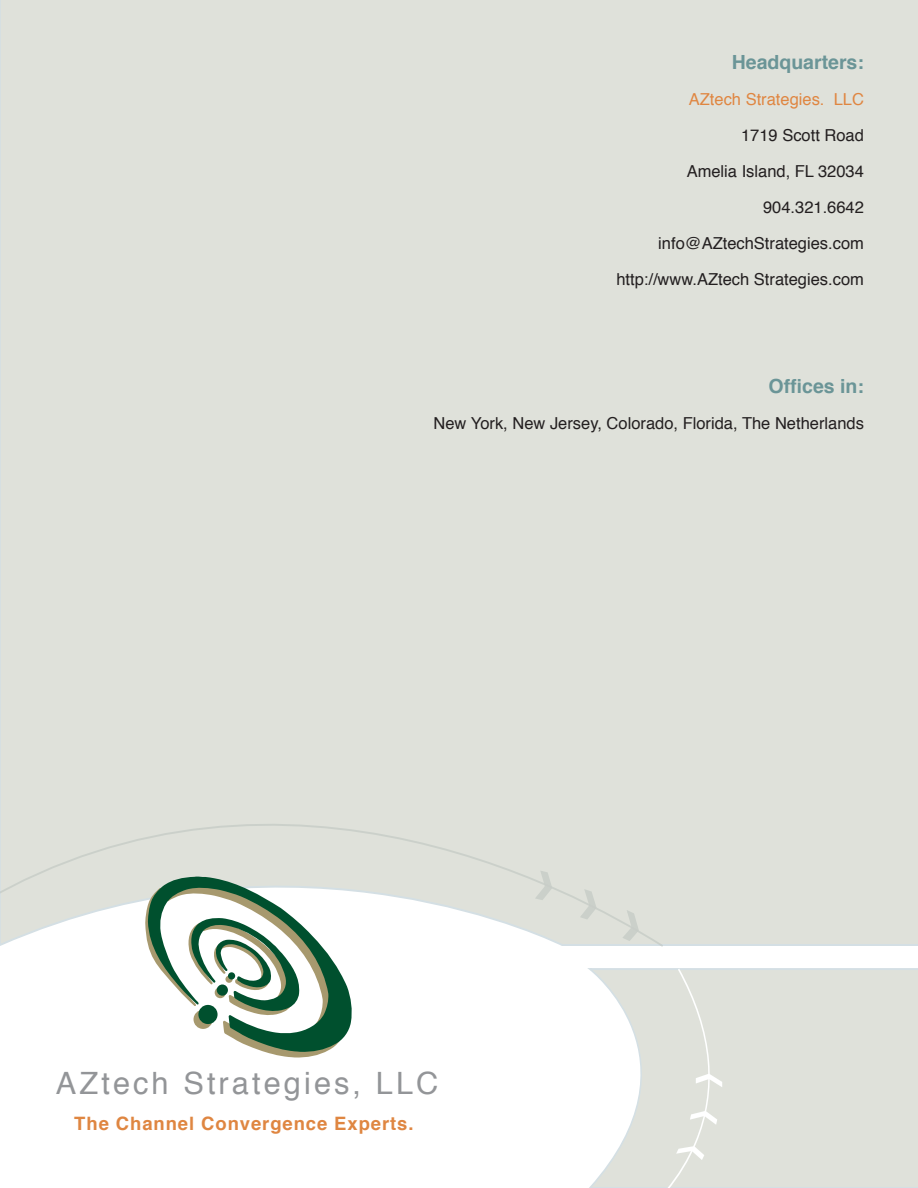
<style>
.page{position:relative;width:918px;height:1188px;background:#fff}
.page>*{position:absolute;margin:0;border:0;box-sizing:border-box;transform-origin:0 0}
.t1{font:30.75px "Helvetica";letter-spacing:.1em;color:#939598}
.t2{font:700 19.5px "Helvetica";color:#6b9597}
.t3{font:700 18.45px "Helvetica";letter-spacing:.05em;color:#df8641}
.t4{font:16.5px/36px "Helvetica";color:#231f20;text-align:right}
.t5{font:16.5px "Helvetica";color:#df8641}
</style>
<div class="page">
<div style="left:0;top:0;width:918px;height:946px;background:#dfe1da"></div>
<svg style="left:587px;top:968px;width:331px;height:219px;background:#e3e5df"></svg>
<svg style="left:664px;top:968px;width:58px;height:219px;background:#e0e2dc"></svg>
<svg style="left:0;top:824px;width:663px;height:123px"></svg>
<svg style="left:145px;top:876px;width:208px;height:182px"></svg>
<div style="left:228px;top:972px;width:7px;height:8px;background:#00502e;border-radius:50%"></div>
<div style="left:217px;top:985px;width:11px;height:11px;background:#00502e;border-radius:50%"></div>
<div style="left:198px;top:1005px;width:20px;height:19px;background:#00502e;border-radius:50%"></div>
<p class="t2" style="left:732px;top:46px;width:134px">Headquarters:</p>
<p class="t5" style="left:689px;top:86px;width:177px">AZtech Strategies. LLC</p>
<p class="t4" style="left:616px;top:117px;width:249px">1719 Scott Road<br>Amelia Island, FL 32034<br>904.321.6642 info@AZtechStrategies.com http://www.AZtech Strategies.com</p>
<p class="t2" style="left:769px;top:370px;width:97px">Offices in:</p>
<p class="t4" style="left:434px;top:405px;width:432px">New York, New Jersey, Colorado, Florida, The Netherlands</p>
<h1 class="t1" style="left:56px;top:1059px;width:384px">AZtech Strategies, LLC</h1>
<p class="t3" style="left:74px;top:1109px;width:341px">The Channel Convergence Experts.</p>
</div>
